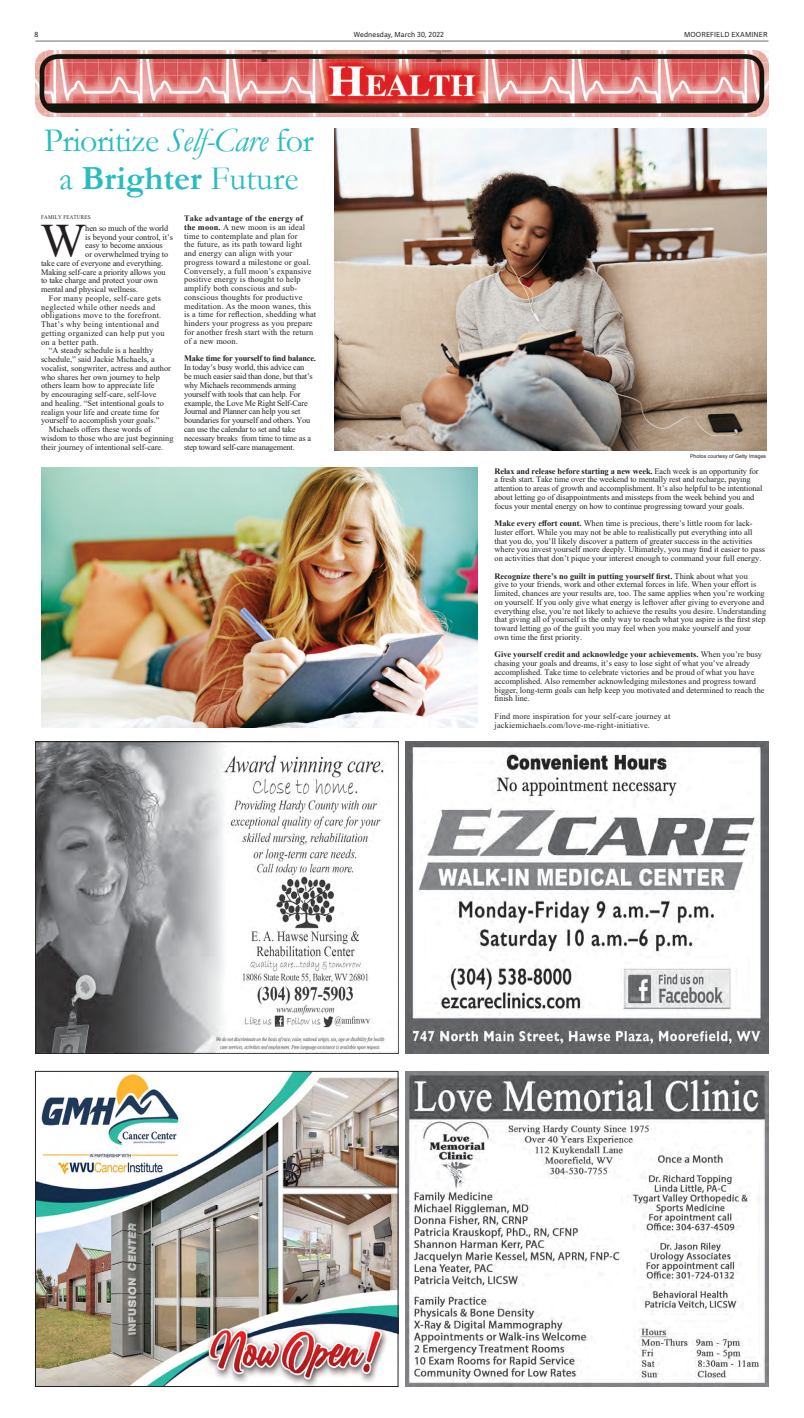
<style>
.page{position:relative;width:804px;height:1418px;background:#fff}
.page>*{position:absolute;margin:0;border:0;box-sizing:border-box;transform-origin:0 0}
.t1{font:47.95px "Times New Roman";color:#231f20}
.t2{font:34.12px/37.6px "Garamond";letter-spacing:-.02em;color:#27bdc0;text-align:center}
.t3{font:8.31px/8.8px "Times New Roman";color:#231f20}
.t4{font:8.31px/8.8px "Times New Roman";letter-spacing:.02em;color:#231f20}
.t5{font:8.31px/8.8px "Times New Roman";letter-spacing:-.02em;color:#231f20}
.t6{font:8.31px "Times New Roman";letter-spacing:.03em;color:#231f20}
.t7{font:7px "Adelle Sans";letter-spacing:.02em;color:#231f20}
.t8{font:5.69px "Times New Roman";letter-spacing:.04em;color:#231f20;scale:.9 1}
.t9{font:5.25px "Arial";color:#231f20}
.s1{font-style:italic}
.s2{font-weight:700}
</style>
<div class="page">
<hr style="left:35px;top:41px;width:733px;height:1px;background:#6d6f71">
<img style="left:35px;top:741px;width:363px;height:313px">
<img style="left:406px;top:741px;width:362px;height:313px">
<img style="left:406px;top:1071px;width:362px;height:315px">
<img style="left:37px;top:1073px;width:359px;height:311px">
<div style="left:35px;top:1071px;width:363px;height:315px;border:1px solid #231f20"></div>
<img style="left:36px;top:50px;width:731px;height:66px">
<img style="left:334px;top:129px;width:432px;height:321px">
<img style="left:41px;top:468px;width:436px;height:259px">
<p class="t7" style="left:35px;top:30px;width:5px">8</p>
<p class="t7" style="left:354px;top:30px;width:91px">Wednesday, March 30, 2022</p>
<p class="t7" style="left:683px;top:30px;width:85px">MOOREFIELD EXAMINER</p>
<p class="t2" style="left:44px;top:121px;width:271px">Prioritize <span class="s1">Self-Care</span> for a <span class="s2">Brighter</span> Future</p>
<p class="t8" style="left:41px;top:213px;width:56px">FAMILY FEATURES</p>
<p class="t1" style="left:40px;top:207px;width:47px">W</p>
<p class="t3" style="left:85px;top:223px;width:84px">hen so much of the world</p>
<p class="t3" style="left:85px;top:232px;width:89px">is beyond your control, it’s</p>
<p class="t3" style="left:85px;top:241px;width:79px">easy to become anxious</p>
<p class="t3" style="left:85px;top:250px;width:84px">or overwhelmed trying to</p>
<p class="t3" style="left:41px;top:258px;width:124px">take care of everyone and everything.</p>
<p class="t3" style="left:41px;top:267px;width:126px">Making self-care a priority allows you</p>
<p class="t3" style="left:41px;top:276px;width:118px">to take charge and protect your own</p>
<p class="t3" style="left:41px;top:285px;width:98px">mental and physical wellness.</p>
<p class="t6" style="left:49px;top:292px;width:114px">For many people, self-care gets</p>
<p class="t6" style="left:41px;top:301px;width:116px">neglected while other needs and</p>
<p class="t6" style="left:41px;top:310px;width:122px">obligations move to the forefront.</p>
<p class="t6" style="left:41px;top:318px;width:119px">That’s why being intentional and</p>
<p class="t6" style="left:41px;top:327px;width:125px">getting organized can help put you</p>
<p class="t6" style="left:41px;top:336px;width:59px">on a better path.</p>
<p class="t3" style="left:49px;top:346px;width:106px">“A steady schedule is a healthy</p>
<p class="t3" style="left:41px;top:355px;width:115px">schedule,” said Jackie Michaels, a</p>
<p class="t3" style="left:41px;top:363px;width:131px">vocalist, songwriter, actress and author</p>
<p class="t3" style="left:41px;top:372px;width:120px">who shares her own journey to help</p>
<p class="t3" style="left:41px;top:381px;width:115px">others learn how to appreciate life</p>
<p class="t3" style="left:41px;top:390px;width:117px">by encouraging self-care, self-love</p>
<p class="t3" style="left:41px;top:398px;width:124px">and healing. “Set intentional goals to</p>
<p class="t3" style="left:41px;top:407px;width:120px">realign your life and create time for</p>
<p class="t3" style="left:41px;top:416px;width:120px">yourself to accomplish your goals.”</p>
<p class="t3" style="left:49px;top:425px;width:103px">Michaels offers these words of</p>
<p class="t3" style="left:41px;top:433px;width:134px">wisdom to those who are just beginning</p>
<p class="t3" style="left:41px;top:442px;width:124px">their journey of intentional self-care.</p>
<p class="t4" style="left:184px;top:214px;width:133px"><span class="s2">Take advantage of the energy of the moon.</span> A new moon is an ideal time to contemplate and plan for<br>the future, as its path toward light and energy can align with your progress toward a milestone or goal.<br>Conversely, a full moon’s expansive positive energy is thought to help amplify both conscious and sub&shy;conscious thoughts for productive meditation. As the moon wanes, this is a time for reflection, shedding what hinders your progress as you prepare for another fresh start with the return of a new moon.</p>
<p class="t5" style="left:184px;top:354px;width:133px"><span class="s2">Make time for yourself to find balance.<br></span>In today’s busy world, this advice can<br>be much easier said than done, but that’s why Michaels recommends arming yourself with tools that can help. For example, the Love Me Right Self-Care Journal and Planner can help you set boundaries for yourself and others. You can use the calendar to set and take necessary breaks from time to time as a step toward self-care management.</p>
<p class="t9" style="left:689px;top:452px;width:78px">Photos courtesy of Getty Images</p>
<p class="t3" style="left:494px;top:466px;width:269px"><span class="s2">Relax and release before starting a new week.</span> Each week is an opportunity for a fresh start. Take time over the weekend to mentally rest and recharge, paying attention to areas of growth and accomplishment. It’s also helpful to be intentional about letting go of disappointments and missteps from the week behind you and focus your mental energy on how to continue progressing toward your goals.</p>
<p class="t3" style="left:494px;top:519px;width:272px"><span class="s2">Make every effort count.</span> When time is precious, there’s little room for lack&shy;luster effort. While you may not be able to realistically put everything into all that you do, you’ll likely discover a pattern of greater success in the activities where you invest yourself more deeply. Ultimately, you may find it easier to pass on activities that don’t pique your interest enough to command your full energy.</p>
<p class="t3" style="left:494px;top:571px;width:273px"><span class="s2">Recognize there’s no guilt in putting yourself first.</span> Think about what you<br>give to your friends, work and other external forces in life. When your effort is limited, chances are your results are, too. The same applies when you’re working on yourself. If you only give what energy is leftover after giving to everyone and everything else, you’re not likely to achieve the results you desire. Understanding that giving all of yourself is the only way to reach what you aspire is the first step toward letting go of the guilt you may feel when you make yourself and your own time the first priority.</p>
<p class="t3" style="left:494px;top:650px;width:271px"><span class="s2">Give yourself credit and acknowledge your achievements.</span> When you’re busy chasing your goals and dreams, it’s easy to lose sight of what you’ve already accomplished. Take time to celebrate victories and be proud of what you have accomplished. Also remember acknowledging milestones and progress toward bigger, long-term goals can help keep you motivated and determined to reach the finish line.</p>
<p class="t4" style="left:494px;top:711px;width:177px">Find more inspiration for your self-care journey at jackiemichaels.com/love-me-right-initiative.</p>
</div>
